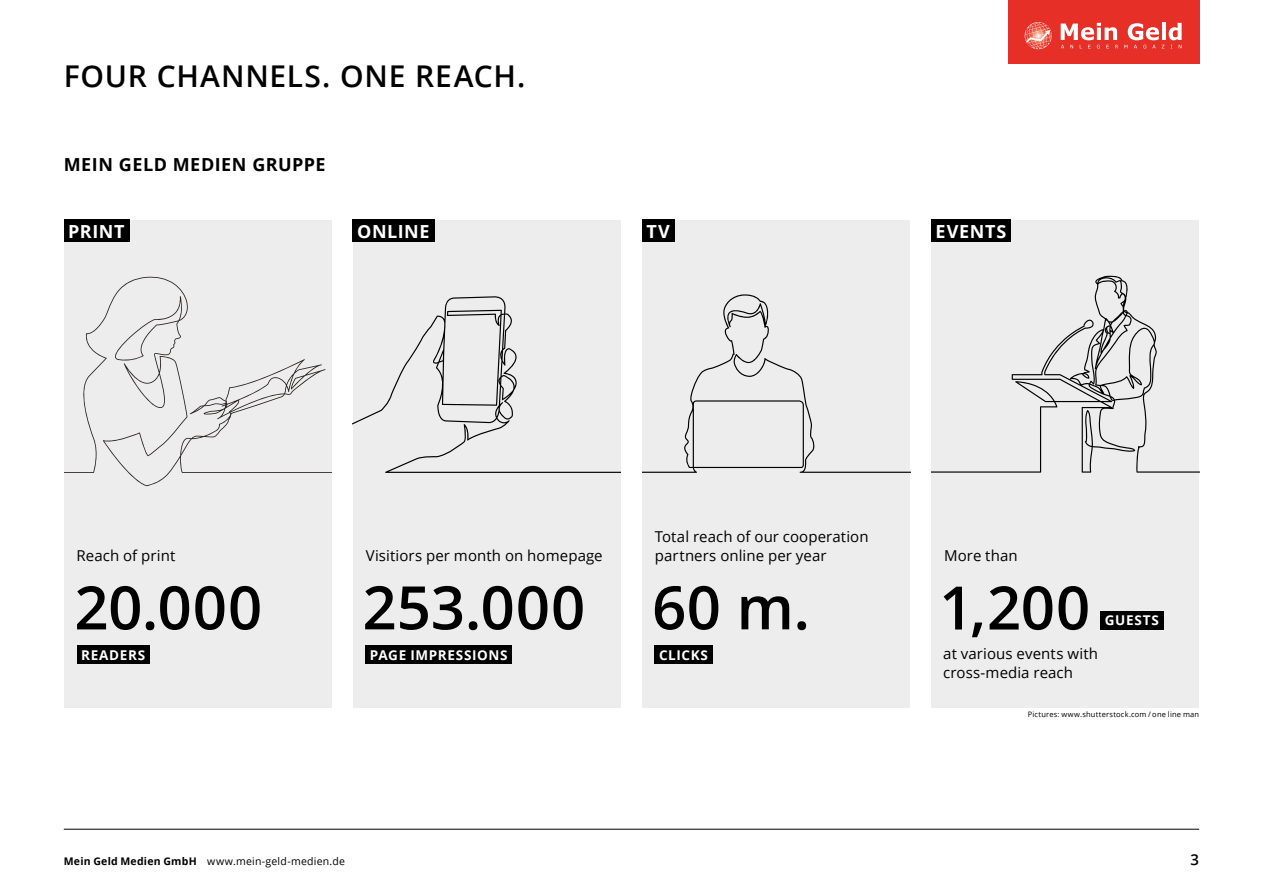
<style>
.page{position:relative;width:1263px;height:893px;background:#fff}
.page>*{position:absolute;margin:0;border:0;box-sizing:border-box;transform-origin:0 0}
.t1{font:600 60px "Open Sans";letter-spacing:.01em;color:#000}
.t2{font:600 30px "Open Sans";letter-spacing:.025em;color:#000}
.t3{font:700 18px "Open Sans";letter-spacing:.03em;color:#000}
.t4{font:700 18px "Open Sans";letter-spacing:.035em;color:#fff}
.t5{font:15px/19.5px "Open Sans";letter-spacing:.005em;color:#000}
.t6{font:600 15px "Open Sans";color:#000}
.t7{font:700 13.5px "Open Sans";letter-spacing:.045em;color:#fff}
.t8{font:10.5px "Open Sans";letter-spacing:.02em;color:#000}
.t9{font:7.5px "Open Sans";letter-spacing:.025em;color:#000}
.s1{font-weight:700}
</style>
<div class="page">
<div style="left:1008px;top:0;width:191px;height:64px;background:#e63027"></div>
<hr style="left:64px;top:829px;width:1135px;height:1px;background:#000">
<svg style="left:1024px;top:22px;width:158px;height:28px"></svg>
<div style="left:64px;top:220px;width:268px;height:487px;background:#ededed"></div>
<div style="left:353px;top:220px;width:268px;height:487px;background:#ededed"></div>
<div style="left:642px;top:220px;width:268px;height:487px;background:#ededed"></div>
<div style="left:931px;top:220px;width:268px;height:487px;background:#ededed"></div>
<div style="left:64px;top:220px;width:66px;height:22px;background:#000"></div>
<div style="left:353px;top:220px;width:82px;height:22px;background:#000"></div>
<div style="left:642px;top:220px;width:32px;height:22px;background:#000"></div>
<div style="left:77px;top:645px;width:73px;height:19px;background:#000"></div>
<div style="left:366px;top:645px;width:146px;height:19px;background:#000"></div>
<div style="left:655px;top:645px;width:58px;height:19px;background:#000"></div>
<div style="left:1101px;top:611px;width:63px;height:18px;background:#000"></div>
<svg style="left:65px;top:276px;width:267px;height:210px"></svg>
<svg style="left:353px;top:296px;width:268px;height:177px"></svg>
<svg style="left:642px;top:294px;width:268px;height:179px"></svg>
<svg style="left:931px;top:275px;width:268px;height:198px"></svg>
<div style="left:931px;top:220px;width:79px;height:22px;background:#000"></div>
<h2 class="t2" style="left:64px;top:55px;width:463px">FOUR CHANNELS. ONE REACH.</h2>
<p class="t3" style="left:64px;top:152px;width:263px">MEIN GELD MEDIEN GRUPPE</p>
<p class="t4" style="left:68px;top:219px;width:58px">PRINT</p>
<p class="t4" style="left:357px;top:219px;width:74px">ONLINE</p>
<p class="t4" style="left:646px;top:219px;width:25px">TV</p>
<p class="t4" style="left:935px;top:219px;width:72px">EVENTS</p>
<p class="t5" style="left:77px;top:545px;width:100px">Reach of print</p>
<p class="t5" style="left:366px;top:545px;width:238px">Visitiors per month on homepage</p>
<h1 class="t1" style="left:74px;top:566px;width:189px">20.000</h1>
<h1 class="t1" style="left:362px;top:566px;width:224px">253.000</h1>
<p class="t5" style="left:655px;top:526px;width:215px">Total reach of our cooperation partners online per year</p>
<p class="t5" style="left:944px;top:545px;width:75px">More than</p>
<h1 class="t1" style="left:652px;top:566px;width:159px">60 m.</h1>
<h1 class="t1" style="left:939px;top:567px;width:153px">1,200</h1>
<p class="t7" style="left:81px;top:645px;width:66px">READERS</p>
<p class="t7" style="left:370px;top:645px;width:139px">PAGE IMPRESSIONS</p>
<p class="t7" style="left:659px;top:645px;width:50px">CLICKS</p>
<p class="t5" style="left:943px;top:643px;width:156px">at various events with cross-media reach</p>
<p class="t7" style="left:1105px;top:611px;width:55px">GUESTS</p>
<p class="t9" style="left:1028px;top:709px;width:173px">Pictures: www.shutterstock.com / one line man</p>
<p class="t8" style="left:64px;top:854px;width:283px"><span class="s1">Mein Geld Medien GmbH</span> www.mein-geld-medien.de</p>
<p class="t6" style="left:1190px;top:849px;width:10px">3</p>
</div>
